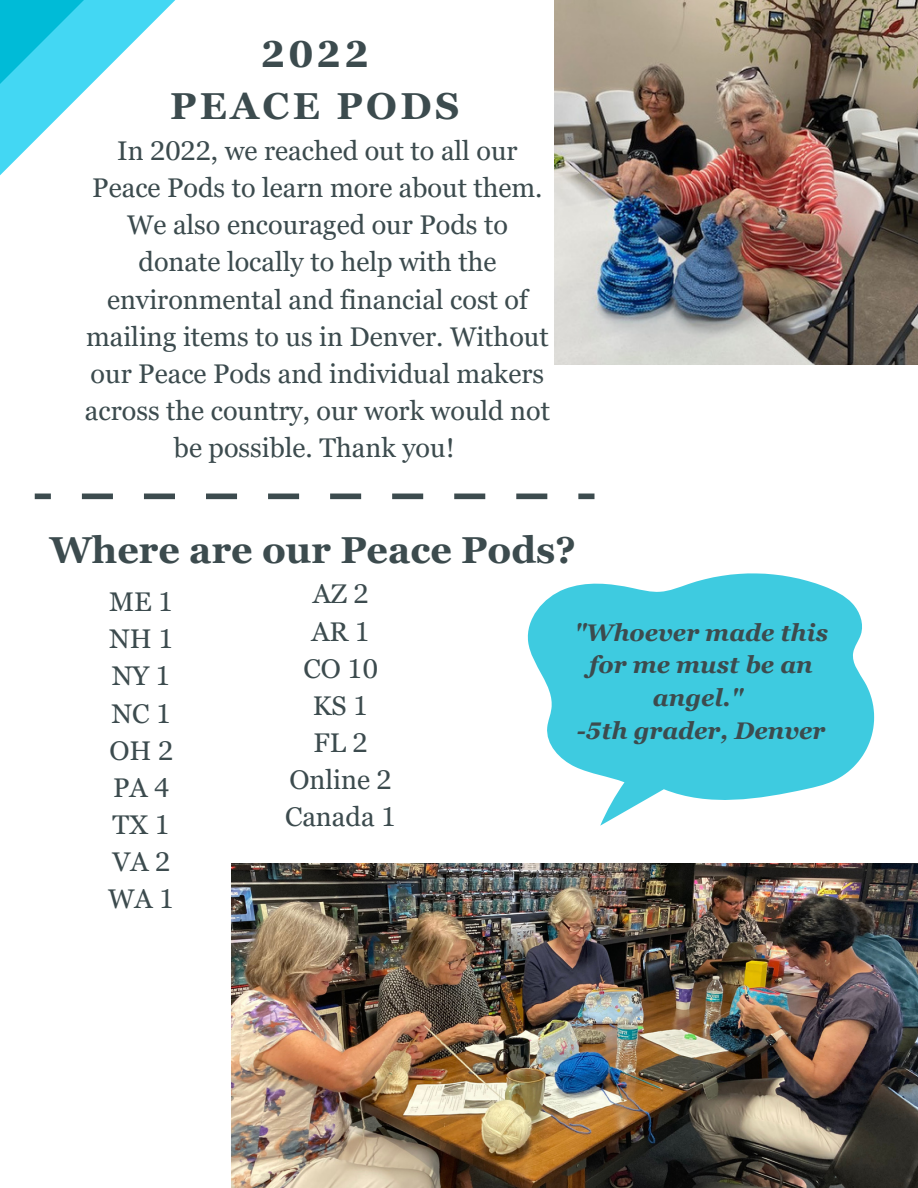
<style>
.page{position:relative;width:918px;height:1188px;background:#fff}
.page>*{position:absolute;margin:0;border:0;box-sizing:border-box;transform-origin:0 0}
.t1{font:700 37.5px "Georgia Pro";color:#3c4b4e}
.t2{font:700 37.5px "Georgia Pro";letter-spacing:.095em;color:#3c4b4e}
.t3{font:27px/37.2px "Georgia Pro";color:#3c4b4e;text-align:center}
.t4{font:italic 700 24px/32.7px "Georgia Pro";color:#3c4b4e;text-align:center}
</style>
<div class="page">
<svg style="left:45px;top:0;width:131px;height:131px"></svg>
<svg style="left:0;top:0;width:45px;height:176px;background:#44d2ea"></svg>
<img style="left:555px;top:0;width:363px;height:364px">
<svg style="left:35px;top:494px;width:560px;height:5px"></svg>
<img style="left:232px;top:863px;width:686px;height:325px">
<svg style="left:527px;top:573px;width:347px;height:253px;fill:#3ecbe0"></svg>
<p class="t1" style="left:261px;top:33px;width:110px">2022</p>
<p class="t2" style="left:170px;top:84px;width:291px">PEACE PODS</p>
<p class="t3" style="left:85px;top:132px;width:467px">In 2022, we reached out to all our Peace Pods to learn more about them.<br>We also encouraged our Pods to donate locally to help with the environmental and financial cost of mailing items to us in Denver. Without our Peace Pods and individual makers across the country, our work would not be possible. Thank you!</p>
<p class="t1" style="left:50px;top:528px;width:528px">Where are our Peace Pods?</p>
<p class="t3" style="left:109px;top:583px;width:66px">ME 1</p>
<p class="t3" style="left:109px;top:620px;width:66px">NH 1</p>
<p class="t3" style="left:112px;top:657px;width:60px">NY 1</p>
<p class="t3" style="left:111px;top:695px;width:61px">NC 1</p>
<p class="t3" style="left:109px;top:732px;width:65px">OH 2</p>
<p class="t3" style="left:113px;top:769px;width:58px">PA 4</p>
<p class="t3" style="left:113px;top:806px;width:59px">TX 1</p>
<p class="t3" style="left:112px;top:843px;width:59px">VA 2</p>
<p class="t3" style="left:108px;top:880px;width:68px">WA 1</p>
<p class="t3" style="left:313px;top:575px;width:58px">AZ 2</p>
<p class="t3" style="left:311px;top:613px;width:60px">AR 1</p>
<p class="t3" style="left:304px;top:650px;width:76px">CO 10</p>
<p class="t3" style="left:313px;top:687px;width:57px">KS 1</p>
<p class="t3" style="left:314px;top:724px;width:56px">FL 2</p>
<p class="t3" style="left:290px;top:761px;width:104px">Online 2</p>
<p class="t3" style="left:285px;top:798px;width:113px">Canada 1</p>
<p class="t4" style="left:574px;top:616px;width:256px">"Whoever made this for me must be an angel."</p>
<p class="t4" style="left:577px;top:714px;width:250px">-5th grader, Denver</p>
</div>
